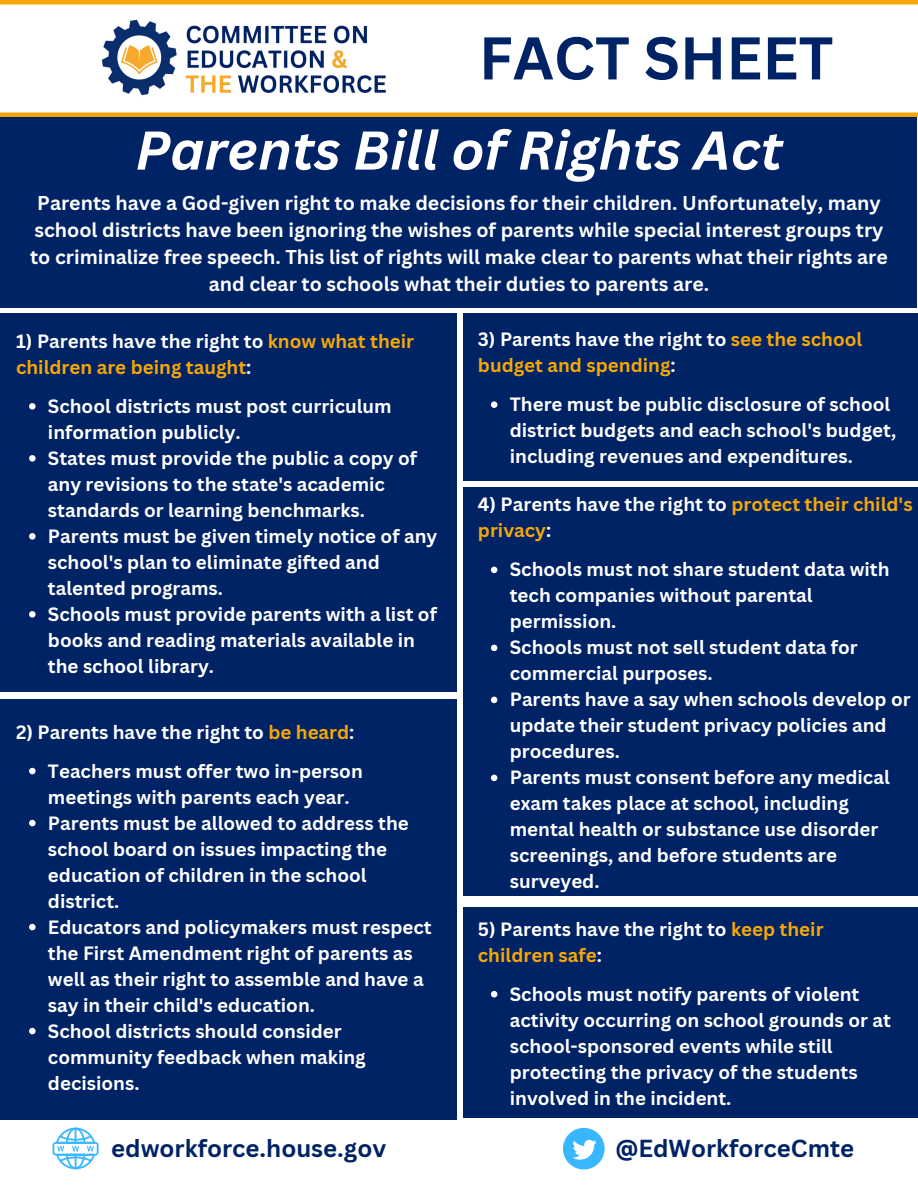
<style>
.page{position:relative;width:918px;height:1188px;background:#fff}
.page>*{position:absolute;margin:0;border:0;box-sizing:border-box;transform-origin:0 0}
.t1{font:700 58.95px "Canva Sans";color:#002365}
.t2{font:italic 700 53.25px "Canva Sans";color:#fff}
.t3{font:700 24px "Canva Sans";color:#002365}
.t4{font:700 19.5px/27px "Canva Sans";color:#fff;text-align:center}
.t5{font:700 18.75px/26px "Canva Sans";color:#fff}
.t6{font:700 18.75px/26px "Canva Sans";color:#f5a706}
.s1{color:#fff}
.s2{color:#f5a706}
</style>
<div class="page">
<img style="left:101px;top:19px;width:285px;height:77px">
<div style="left:0;top:115px;width:917px;height:192px;background:#002365"></div>
<div style="left:0;top:314px;width:456px;height:378px;background:#002365"></div>
<div style="left:463px;top:314px;width:455px;height:167px;background:#002365"></div>
<svg style="left:29px;top:403px;width:7px;height:7px"></svg>
<svg style="left:29px;top:455px;width:7px;height:7px"></svg>
<svg style="left:29px;top:533px;width:7px;height:7px"></svg>
<svg style="left:29px;top:611px;width:7px;height:7px"></svg>
<svg style="left:491px;top:401px;width:6px;height:7px"></svg>
<div style="left:463px;top:487px;width:455px;height:409px;background:#002365"></div>
<svg style="left:491px;top:567px;width:6px;height:6px"></svg>
<svg style="left:491px;top:645px;width:6px;height:6px"></svg>
<svg style="left:491px;top:697px;width:6px;height:6px"></svg>
<svg style="left:491px;top:775px;width:6px;height:6px"></svg>
<div style="left:0;top:699px;width:456px;height:420px;background:#002365"></div>
<svg style="left:29px;top:768px;width:7px;height:6px"></svg>
<svg style="left:29px;top:820px;width:7px;height:6px"></svg>
<svg style="left:29px;top:924px;width:7px;height:6px"></svg>
<svg style="left:29px;top:1028px;width:7px;height:6px"></svg>
<div style="left:463px;top:907px;width:455px;height:211px;background:#002365"></div>
<svg style="left:491px;top:991px;width:6px;height:6px"></svg>
<div style="left:0;top:112px;width:918px;height:5px;background:#f5a706"></div>
<div style="left:0;top:0;width:918px;height:5px;background:#f5a706"></div>
<svg style="left:53px;top:1128px;width:46px;height:41px"></svg>
<svg style="left:563px;top:1128px;width:42px;height:42px"></svg>
<h1 class="t1" style="left:479px;top:16px;width:356px">FACT SHEET</h1>
<h2 class="t2" style="left:135px;top:113px;width:649px">Parents Bill of Rights Act</h2>
<p class="t4" style="left:30px;top:189px;width:859px">Parents have a God-given right to make decisions for their children. Unfortunately, many school districts have been ignoring the wishes of parents while special interest groups try to criminalize free speech. This list of rights will make clear to parents what their rights are and clear to schools what their duties to parents are.</p>
<p class="t6" style="left:16px;top:328px;width:400px"><span class="s1">1) Parents have the right to</span> know what their children are being taught<span class="s1">:</span></p>
<p class="t5" style="left:48px;top:393px;width:391px">School districts must post curriculum information publicly.<br>States must provide the public a copy of any revisions to the state's academic standards or learning benchmarks.<br>Parents must be given timely notice of any school's plan to eliminate gifted and talented programs.<br>Schools must provide parents with a list of books and reading materials available in the school library.</p>
<p class="t5" style="left:16px;top:718px;width:340px">2) Parents have the right to <span class="s2">be heard</span>:</p>
<p class="t5" style="left:48px;top:757px;width:385px">Teachers must offer two in-person meetings with parents each year.<br>Parents must be allowed to address the school board on issues impacting the education of children in the school district.<br>Educators and policymakers must respect the First Amendment right of parents as well as their right to assemble and have a say in their child's education.<br>School districts should consider community feedback when making decisions.</p>
<p class="t6" style="left:478px;top:326px;width:386px"><span class="s1">3) Parents have the right to</span> see the school budget and spending<span class="s1">:</span></p>
<p class="t5" style="left:510px;top:391px;width:388px">There must be public disclosure of school district budgets and each school's budget, including revenues and expenditures.</p>
<p class="t6" style="left:478px;top:491px;width:436px"><span class="s1">4) Parents have the right to</span> protect their child's privacy<span class="s1">:</span></p>
<p class="t5" style="left:510px;top:556px;width:402px">Schools must not share student data with tech companies without parental permission.<br>Schools must not sell student data for commercial purposes.<br>Parents have a say when schools develop or update their student privacy policies and procedures.<br>Parents must consent before any medical exam takes place at school, including mental health or substance use disorder screenings, and before students are surveyed.</p>
<p class="t5" style="left:478px;top:915px;width:347px">5) Parents have the right to <span class="s2">keep their children safe</span>:</p>
<p class="t5" style="left:510px;top:980px;width:383px">Schools must notify parents of violent activity occurring on school grounds or at school-sponsored events while still protecting the privacy of the students involved in the incident.</p>
<p class="t3" style="left:111px;top:1131px;width:277px">edworkforce.house.gov</p>
<p class="t3" style="left:615px;top:1131px;width:240px">@EdWorkforceCmte</p>
</div>
